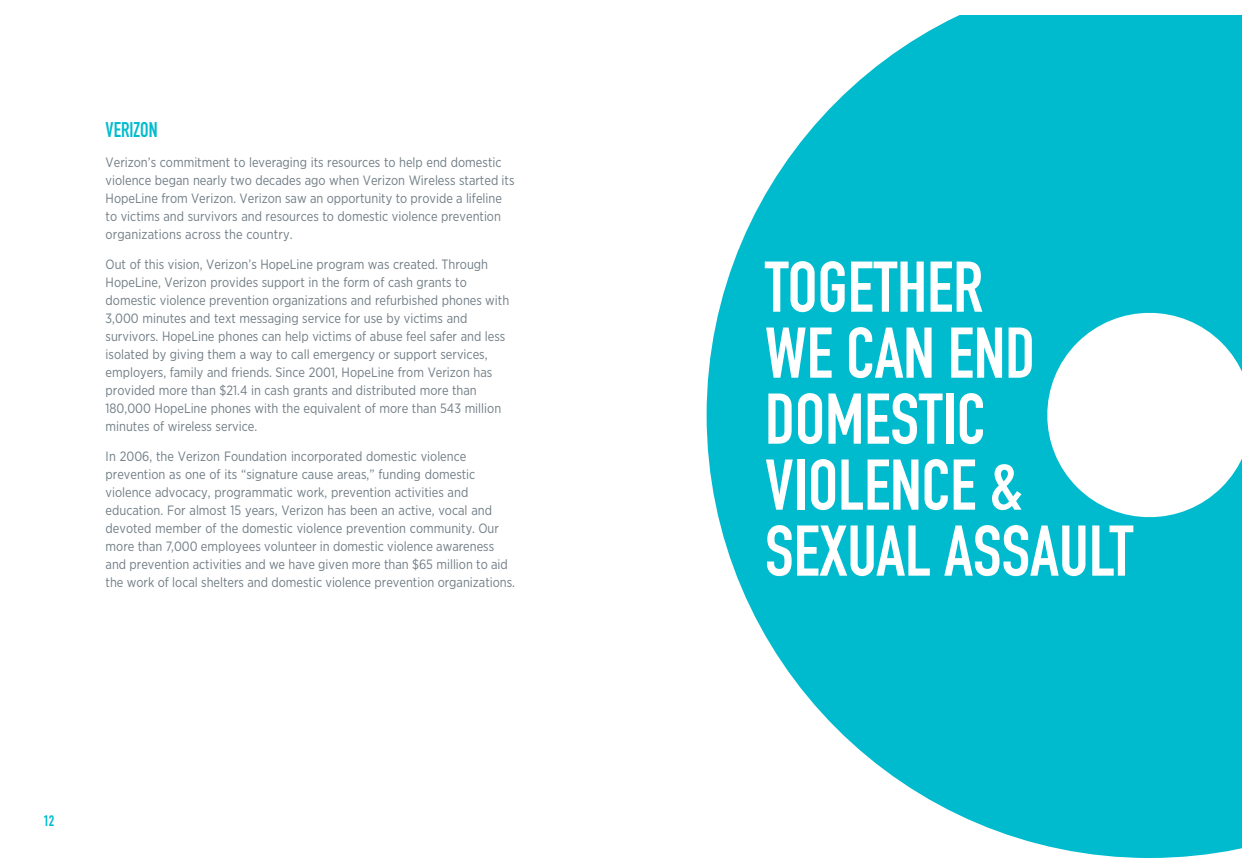
<style>
.page{position:relative;width:1242px;height:864px;background:#fff}
.page>*{position:absolute;margin:0;border:0;box-sizing:border-box;transform-origin:0 0}
.t1{font:70.5px/66px "DIN Engschrift Std";color:#fff}
.t2{font:21px "DIN Engschrift Std";color:#00bcce;scale:.95 1}
.t3{font:15px "DIN Engschrift Std";color:#00bcce}
.t4{font:13.5px/18px "Gotham Narrow";color:#707d85;scale:.95 1}
</style>
<div class="page">
<svg style="left:707px;top:15px;width:535px;height:843px;fill:#00bbce"></svg>
<h2 class="t2" style="left:106px;top:118px;width:56px">VERIZON</h2>
<p class="t4" style="left:106px;top:153px;width:432px">Verizon’s commitment to leveraging its resources to help end domestic violence began nearly two decades ago when Verizon Wireless started its HopeLine from Verizon. Verizon saw an opportunity to provide a lifeline to victims and survivors and resources to domestic violence prevention organizations across the country.</p>
<p class="t4" style="left:106px;top:255px;width:426px">Out of this vision, Verizon’s HopeLine program was created. Through HopeLine, Verizon provides support in the form of cash grants to domestic violence prevention organizations and refurbished phones with 3,000 minutes and text messaging service for use by victims and survivors. HopeLine phones can help victims of abuse feel safer and less isolated by giving them a way to call emergency or support services, employers, family and friends. Since 2001, HopeLine from Verizon has provided more than $21.4 in cash grants and distributed more than 180,000 HopeLine phones with the equivalent of more than 543 million minutes of wireless service.</p>
<p class="t4" style="left:106px;top:447px;width:433px">In 2006, the Verizon Foundation incorporated domestic violence prevention as one of its “signature cause areas,” funding domestic violence advocacy, programmatic work, prevention activities and education. For almost 15 years, Verizon has been an active, vocal and devoted member of the domestic violence prevention community. Our more than 7,000 employees volunteer in domestic violence awareness and prevention activities and we have given more than $65 million to aid the work of local shelters and domestic violence prevention organizations.</p>
<p class="t3" style="left:43px;top:812px;width:13px">12</p>
<h1 class="t1" style="left:765px;top:255px;width:370px">TOGETHER<br>WE CAN END<br>DOMESTIC<br>VIOLENCE &amp;<br>SEXUAL ASSAULT</h1>
</div>
